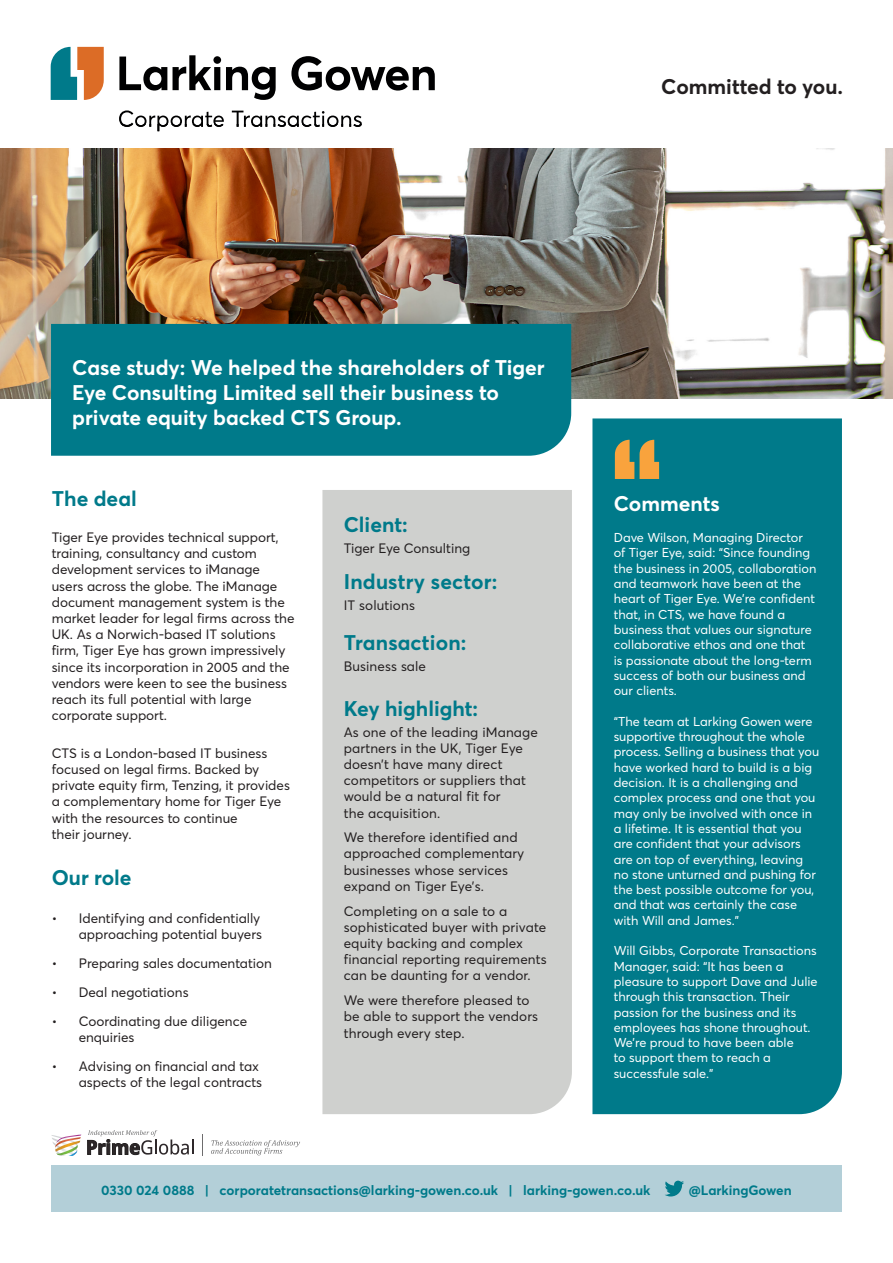
<style>
.page{position:relative;width:893px;height:1263px;background:#fff}
.page>*{position:absolute;margin:0;border:0;box-sizing:border-box;transform-origin:0 0}
.t1{font:700 21px/25.2px "Averta";color:#fff}
.BODY_COPY{font:700 21px "Averta";color:#007a8a}
.t2{font:700 21px "Averta";color:#231f20}
.BODY_COPY-2{font:13.5px/16.2px "Averta";color:#231f20}
.t3{font:700 13.5px "Averta";color:#007a8a}
.t4{font:12.75px/15.3px "Averta";color:#fff}
</style>
<div class="page">
<div style="left:322px;top:490px;width:250px;height:624px;background:#cfd0ce"></div>
<img style="left:0;top:149px;width:893px;height:249px">
<div style="left:51px;top:324px;width:520px;height:132px;background:#007a8a"></div>
<svg style="left:119px;top:57px;width:48px;height:34px"></svg>
<svg style="left:173px;top:55px;width:103px;height:45px"></svg>
<svg style="left:291px;top:56px;width:144px;height:35px"></svg>
<svg style="left:51px;top:47px;width:53px;height:53px"></svg>
<svg style="left:119px;top:110px;width:105px;height:21px"></svg>
<svg style="left:232px;top:111px;width:130px;height:16px"></svg>
<div style="left:51px;top:1165px;width:791px;height:47px;background:#b3cfd8"></div>
<svg style="left:665px;top:1181px;width:19px;height:16px"></svg>
<div style="left:592px;top:418px;width:250px;height:696px;background:#007a8a"></div>
<svg style="left:615px;top:440px;width:19px;height:39px"></svg>
<svg style="left:640px;top:440px;width:19px;height:39px"></svg>
<svg style="left:51px;top:1134px;width:30px;height:22px"></svg>
<svg style="left:202px;top:1134px;width:1px;height:22px"></svg>
<svg style="left:211px;top:1140px;width:89px;height:15px"></svg>
<svg style="left:88px;top:1130px;width:105px;height:25px"></svg>
<h1 class="t2" style="left:661px;top:72px;width:183px">Committed to you.</h1>
<p class="t1" style="left:72px;top:354px;width:474px">Case study: We helped the shareholders of Tiger<br>Eye Consulting Limited sell their business to private equity backed CTS Group.</p>
<p class="BODY_COPY" style="left:52px;top:484px;width:87px">The deal</p>
<p class="BODY_COPY-2" style="left:52px;top:529px;width:244px">Tiger Eye provides technical support, training, consultancy and custom development services to iManage users across the globe. The iManage document management system is the market leader for legal firms across the UK. As a Norwich-based IT solutions firm, Tiger Eye has grown impressively since its incorporation in 2005 and the vendors were keen to see the business reach its full potential with large corporate support.</p>
<p class="BODY_COPY-2" style="left:52px;top:744px;width:240px">CTS is a London-based IT business focused on legal firms. Backed by private equity firm, Tenzing, it provides a complementary home for Tiger Eye with the resources to continue<br>their journey.</p>
<p class="BODY_COPY" style="left:52px;top:863px;width:81px">Our role</p>
<p class="BODY_COPY-2" style="left:52px;top:909px;width:212px;text-align:right">• Identifying and confidentially approaching potential buyers</p>
<p class="BODY_COPY-2" style="left:52px;top:954px;width:222px">• Preparing sales documentation</p>
<p class="BODY_COPY-2" style="left:52px;top:983px;width:138px">• Deal negotiations</p>
<p class="BODY_COPY-2" style="left:79px;top:1012px;width:170px;text-indent:-27px">• Coordinating due diligence enquiries</p>
<p class="BODY_COPY-2" style="left:52px;top:1057px;width:212px;text-align:right">• Advising on financial and tax aspects of the legal contracts</p>
<p class="BODY_COPY" style="left:344px;top:509px;width:66px">Client:</p>
<p class="BODY_COPY-2" style="left:344px;top:539px;width:128px">Tiger Eye Consulting</p>
<p class="BODY_COPY" style="left:344px;top:566px;width:155px">Industry sector:</p>
<p class="BODY_COPY-2" style="left:344px;top:596px;width:73px">IT solutions</p>
<p class="BODY_COPY" style="left:344px;top:628px;width:124px">Transaction:</p>
<p class="BODY_COPY-2" style="left:344px;top:658px;width:84px">Business sale</p>
<p class="BODY_COPY" style="left:344px;top:693px;width:136px">Key highlight:</p>
<p class="BODY_COPY-2" style="left:344px;top:723px;width:196px">As one of the leading iManage partners in the UK, Tiger Eye doesn’t have many direct competitors or suppliers that would be a natural fit for<br>the acquisition.</p>
<p class="BODY_COPY-2" style="left:344px;top:829px;width:182px">We therefore identified and approached complementary businesses whose services expand on Tiger Eye’s.</p>
<p class="BODY_COPY-2" style="left:344px;top:902px;width:204px">Completing on a sale to a sophisticated buyer with private equity backing and complex financial reporting requirements can be daunting for a vendor.</p>
<p class="BODY_COPY-2" style="left:344px;top:992px;width:196px">We were therefore pleased to be able to support the vendors through every step.</p>
<p class="t1" style="left:614px;top:490px;width:108px">Comments</p>
<p class="t4" style="left:614px;top:529px;width:204px">Dave Wilson, Managing Director of Tiger Eye, said: “Since founding the business in 2005, collaboration and teamwork have been at the heart of Tiger Eye. We’re confident that, in CTS, we have found a business that values our signature collaborative ethos and one that is passionate about the long-term success of both our business and our clients.</p>
<p class="t4" style="left:614px;top:713px;width:207px">“The team at Larking Gowen were supportive throughout the whole process. Selling a business that you have worked hard to build is a big decision. It is a challenging and complex process and one that you may only be involved with once in a lifetime. It is essential that you are confident that your advisors are on top of everything, leaving no stone unturned and pushing for the best possible outcome for you, and that was certainly the case with Will and James.”</p>
<p class="t4" style="left:614px;top:943px;width:205px">Will Gibbs, Corporate Transactions<br>Manager, said: “It has been a pleasure to support Dave and Julie through this transaction. Their passion for the business and its employees has shone throughout.<br>We’re proud to have been able<br>to support them to reach a successfule sale.”</p>
<p class="t3" style="left:101px;top:1181px;width:551px">0330 024 0888 | corporatetransactions@larking-gowen.co.uk | larking-gowen.co.uk</p>
<p class="t3" style="left:689px;top:1181px;width:105px">@LarkingGowen</p>
</div>
